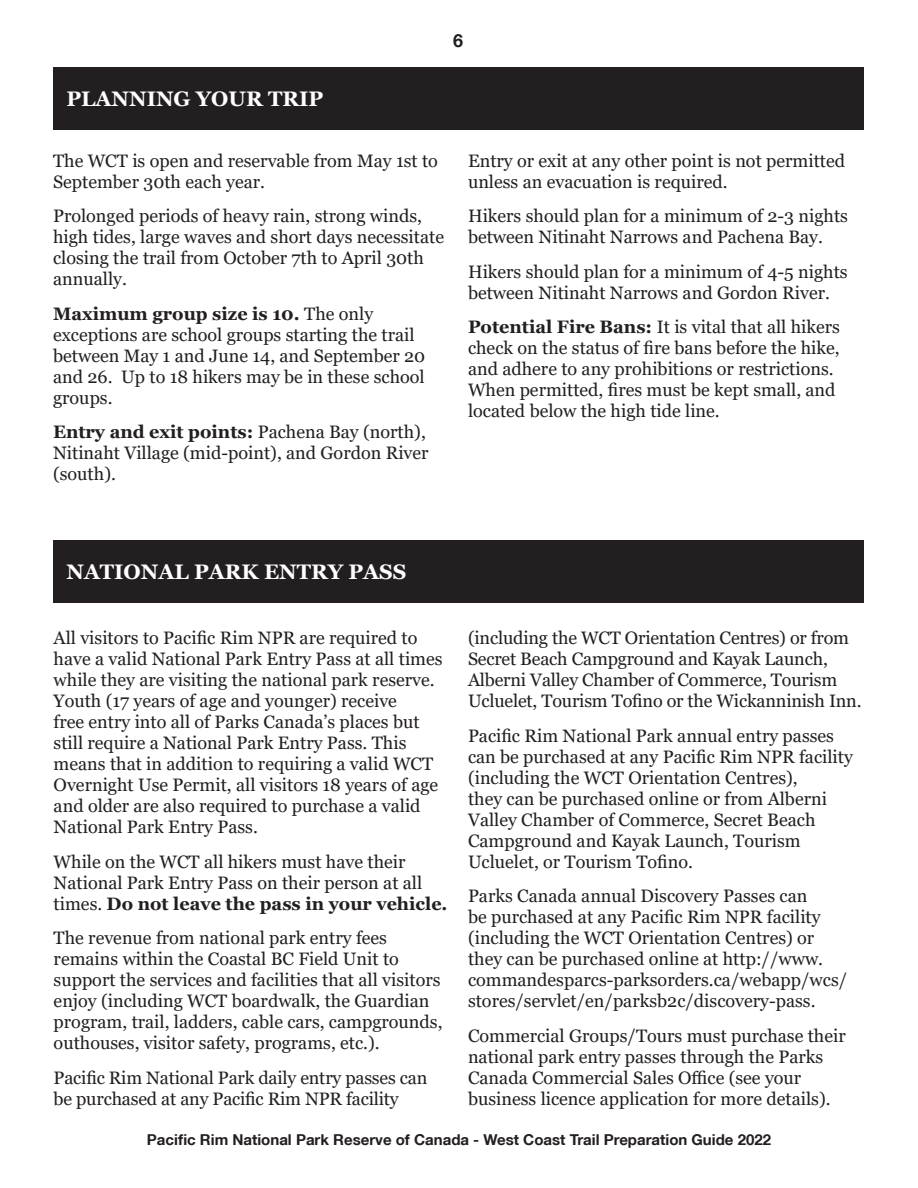
<style>
.page{position:relative;width:918px;height:1188px;background:#fff}
.page>*{position:absolute;margin:0;border:0;box-sizing:border-box;transform-origin:0 0}
.t1{font:700 21px "Georgia";color:#fff}
.t2{font:18px/21px "Georgia";color:#231f20}
.t3{font:700 18px "Helvetica Neue LT";color:#231f20}
.t4{font:700 15px "Helvetica Neue LT";color:#231f20}
.s1{font-weight:700}
</style>
<div class="page">
<div style="left:53px;top:68px;width:811px;height:62px;background:#231f20"></div>
<div style="left:53px;top:540px;width:811px;height:62px;background:#231f20"></div>
<p class="t1" style="left:66px;top:86px;width:258px">PLANNING YOUR TRIP</p>
<p class="t3" style="left:453px;top:30px;width:12px">6</p>
<p class="t2" style="left:53px;top:151px;width:386px">The WCT is open and reservable from May 1st to<br>September 30th each year.</p>
<p class="t2" style="left:53px;top:206px;width:392px">Prolonged periods of heavy rain, strong winds, high tides, large waves and short days necessitate closing the trail from October 7th to April 30th annually.</p>
<p class="t2" style="left:53px;top:304px;width:374px"><span class="s1">Maximum group size is 10.</span> The only exceptions are school groups starting the trail between May 1 and June 14, and September 20 and 26. Up to 18 hikers may be in these school groups.</p>
<p class="t2" style="left:53px;top:422px;width:377px"><span class="s1">Entry and exit points:</span> Pachena Bay (north),<br>Nitinaht Village (mid-point), and Gordon River (south).</p>
<p class="t2" style="left:468px;top:151px;width:379px">Entry or exit at any other point is not permitted unless an evacuation is required.</p>
<p class="t2" style="left:468px;top:206px;width:381px">Hikers should plan for a minimum of 2-3 nights between Nitinaht Narrows and Pachena Bay.</p>
<p class="t2" style="left:468px;top:262px;width:381px">Hikers should plan for a minimum of 4-5 nights between Nitinaht Narrows and Gordon River.</p>
<p class="t2" style="left:468px;top:317px;width:373px"><span class="s1">Potential Fire Bans:</span> It is vital that all hikers check on the status of fire bans before the hike, and adhere to any prohibitions or restrictions.<br>When permitted, fires must be kept small, and located below the high tide line.</p>
<p class="t1" style="left:66px;top:558px;width:342px">NATIONAL PARK ENTRY PASS</p>
<p class="t2" style="left:54px;top:628px;width:390px">All visitors to Pacific Rim NPR are required to have a valid National Park Entry Pass at all times while they are visiting the national park reserve.<br>Youth (17 years of age and younger) receive<br>free entry into all of Parks Canada’s places but still require a National Park Entry Pass. This means that in addition to requiring a valid WCT Overnight Use Permit, all visitors 18 years of age and older are also required to purchase a valid National Park Entry Pass.</p>
<p class="t2" style="left:54px;top:852px;width:395px">While on the WCT all hikers must have their<br>National Park Entry Pass on their person at all times. <span class="s1">Do not leave the pass in your vehicle.</span></p>
<p class="t2" style="left:54px;top:928px;width:390px">The revenue from national park entry fees remains within the Coastal BC Field Unit to support the services and facilities that all visitors enjoy (including WCT boardwalk, the Guardian program, trail, ladders, cable cars, campgrounds, outhouses, visitor safety, programs, etc.).</p>
<p class="t2" style="left:54px;top:1068px;width:375px">Pacific Rim National Park daily entry passes can be purchased at any Pacific Rim NPR facility</p>
<p class="t2" style="left:468px;top:628px;width:395px">(including the WCT Orientation Centres) or from Secret Beach Campground and Kayak Launch, Alberni Valley Chamber of Commerce, Tourism Ucluelet, Tourism Tofino or the Wickanninish Inn.</p>
<p class="t2" style="left:468px;top:726px;width:386px">Pacific Rim National Park annual entry passes can be purchased at any Pacific Rim NPR facility (including the WCT Orientation Centres),<br>they can be purchased online or from Alberni Valley Chamber of Commerce, Secret Beach Campground and Kayak Launch, Tourism Ucluelet, or Tourism Tofino.</p>
<p class="t2" style="left:468px;top:886px;width:381px">Parks Canada annual Discovery Passes can<br>be purchased at any Pacific Rim NPR facility (including the WCT Orientation Centres) or they can be purchased online at http://www. commandesparcs-parksorders.ca/webapp/wcs/ stores/servlet/en/parksb2c/discovery-pass.</p>
<p class="t2" style="left:468px;top:1026px;width:379px">Commercial Groups/Tours must purchase their national park entry passes through the Parks Canada Commercial Sales Office (see your business licence application for more details).</p>
<p class="t4" style="left:147px;top:1130px;width:626px">Pacific Rim National Park Reserve of Canada - West Coast Trail Preparation Guide 2022</p>
</div>
